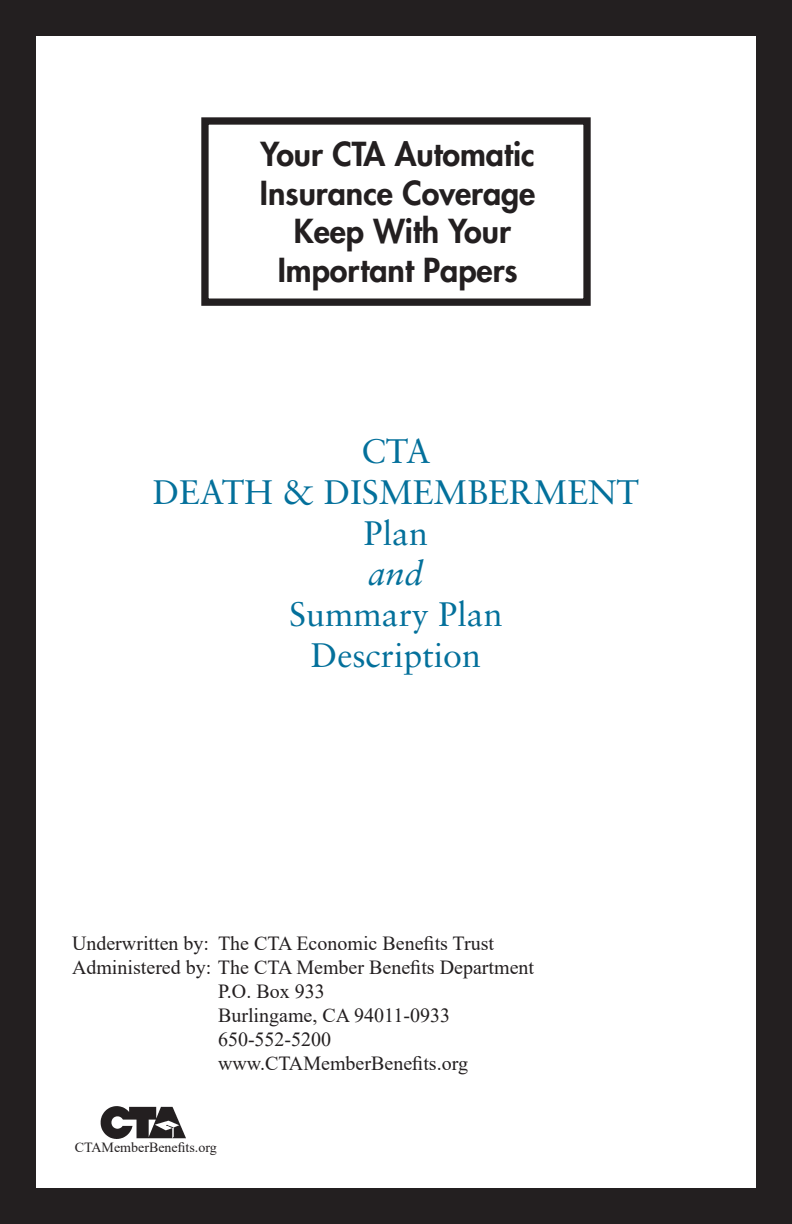
<style>
.page{position:relative;width:792px;height:1224px;background:#231f20}
.page>*{position:absolute;margin:0;border:0;box-sizing:border-box;transform-origin:0 0}
.t1{font:34px/40.8px "Sabon LT Pro";color:#03709b;text-align:center}
.t2{font:italic 34px "Sabon LT Pro";color:#03709b}
.t3{font:800 32.2px/38.6px "Futura Std";color:#231f20;text-align:center}
.t4{font:20px "Times New Roman";color:#231f20}
.t5{font:14px "Times New Roman";color:#231f20}
</style>
<div class="page">
<div style="left:36px;top:36px;width:720px;height:1152px;background:#fff"></div>
<img style="left:100px;top:1106px;width:86px;height:33px">
<div style="left:201px;top:117px;width:390px;height:189px;border:7px solid #231f20"></div>
<h2 class="t3" style="left:260px;top:135px;width:277px">Your CTA Automatic<br>Insurance Coverage<br>Keep With Your<br>Important Papers</h2>
<h1 class="t1" style="left:153px;top:430px;width:488px">CTA<br>DEATH &amp; DISMEMBERMENT<br>Plan</h1>
<h1 class="t2" style="left:369px;top:552px;width:56px">and</h1>
<h1 class="t1" style="left:289px;top:593px;width:215px">Summary Plan<br>Description</h1>
<p class="t4" style="left:72px;top:929px;width:424px">Underwritten by: The CTA Economic Benefits Trust</p>
<p class="t4" style="left:72px;top:953px;width:464px">Administered by: The CTA Member Benefits Department</p>
<p class="t4" style="left:218px;top:977px;width:108px">P.O. Box 933</p>
<p class="t4" style="left:218px;top:1001px;width:234px">Burlingame, CA 94011-0933</p>
<p class="t4" style="left:218px;top:1025px;width:115px">650-552-5200</p>
<p class="t4" style="left:218px;top:1049px;width:252px">www.CTAMemberBenefits.org</p>
<p class="t5" style="left:75px;top:1137px;width:144px">CTAMemberBenefits.org</p>
</div>
